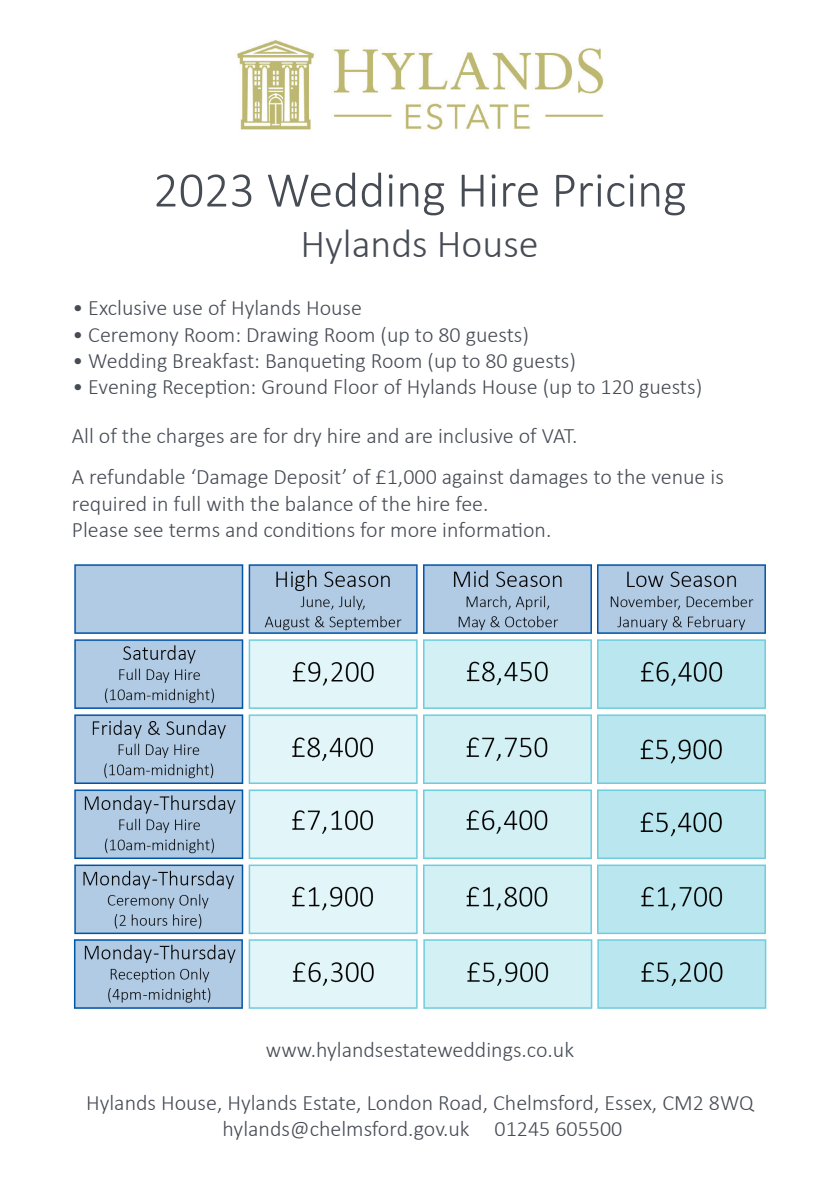
<style>
.page{position:relative;width:840px;height:1191px;background:#fff}
.page>*{position:absolute;margin:0;border:0;box-sizing:border-box;transform-origin:0 0}
.t1{font:300 50px "Calibri";color:#464b54}
.t2{font:300 40px "Calibri";color:#464b54}
.t3{font:300 22px "Calibri";color:#464b54}
</style>
<div class="page">
<img style="left:237px;top:40px;width:367px;height:90px">
<img style="left:73px;top:564px;width:694px;height:445px">
<p class="t1" style="left:153px;top:159px;width:534px">2023 Wedding Hire Pricing</p>
<p class="t2" style="left:300px;top:219px;width:239px">Hylands House</p>
<p class="t3" style="left:72px;top:294px;width:291px">• Exclusive use of Hylands House</p>
<p class="t3" style="left:72px;top:321px;width:458px">• Ceremony Room: Drawing Room (up to 80 guests)</p>
<p class="t3" style="left:72px;top:347px;width:505px">• Wedding Breakfast: Banqueting Room (up to 80 guests)</p>
<p class="t3" style="left:72px;top:373px;width:631px">• Evening Reception: Ground Floor of Hylands House (up to 120 guests)</p>
<p class="t3" style="left:72px;top:422px;width:507px">All of the charges are for dry hire and are inclusive of VAT.</p>
<p class="t3" style="left:72px;top:463px;width:653px">A refundable ‘Damage Deposit’ of £1,000 against damages to the venue is</p>
<p class="t3" style="left:72px;top:490px;width:418px">required in full with the balance of the hire fee.</p>
<p class="t3" style="left:72px;top:516px;width:481px">Please see terms and conditions for more information.</p>
<p class="t3" style="left:266px;top:1036px;width:309px">www.hylandsestateweddings.co.uk</p>
<p class="t3" style="left:86px;top:1089px;width:669px">Hylands House, Hylands Estate, London Road, Chelmsford, Essex, CM2 8WQ</p>
<p class="t3" style="left:222px;top:1115px;width:401px">hylands@chelmsford.gov.uk 01245 605500</p>
</div>
